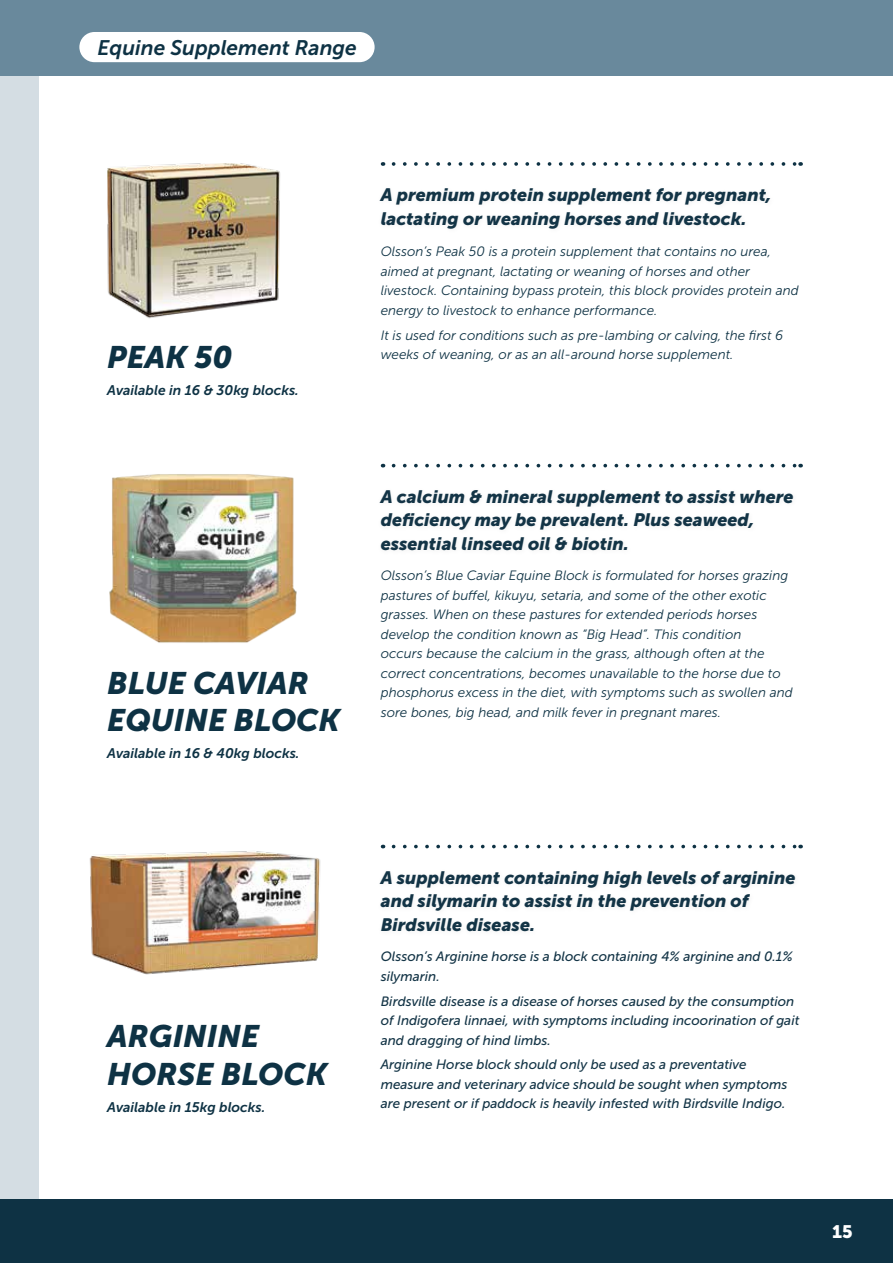
<style>
.page{position:relative;width:893px;height:1263px;background:#fff}
.page>*{position:absolute;margin:0;border:0;box-sizing:border-box;transform-origin:0 0}
.t1{font:italic 30.9px/37.5px "Museo Sans 900";color:#0e3244}
.t2{font:italic 21px "Museo Sans 700";color:#0e3244}
.t3{font:18px "Museo Sans 900";color:#fff}
.t4{font:italic 17.85px/23.7px "Museo Sans 900";color:#133446}
.t5{font:italic 13.95px "Museo Sans 700";color:#0e3244}
.t6{font:italic 13.5px/19.5px "Museo Sans 300";color:#0e3244}
.t7{font:italic 13.5px/19.5px "Museo Sans 500";color:#133446}
</style>
<div class="page">
<div style="left:0;top:0;width:38px;height:1211px;background:#d4dde3"></div>
<div style="left:0;top:0;width:893px;height:76px;background:#69899c"></div>
<div style="left:79px;top:32px;width:296px;height:30px;background:#fff;border-radius:15px"></div>
<svg style="left:394px;top:162px;width:407px;height:4px"></svg>
<img style="left:107px;top:164px;width:173px;height:155px">
<svg style="left:394px;top:464px;width:407px;height:3px"></svg>
<img style="left:109px;top:464px;width:284px;height:179px">
<svg style="left:394px;top:845px;width:407px;height:3px"></svg>
<img style="left:89px;top:845px;width:298px;height:130px">
<div style="left:0;top:1199px;width:893px;height:64px;background:#0e3244"></div>
<h2 class="t2" style="left:98px;top:36px;width:261px">Equine Supplement Range</h2>
<h1 class="t1" style="left:107px;top:338px;width:127px">PEAK 50</h1>
<p class="t5" style="left:107px;top:382px;width:193px">Available in 16 &amp; 30kg blocks.</p>
<h1 class="t1" style="left:107px;top:664px;width:234px">BLUE CAVIAR<br>EQUINE BLOCK</h1>
<p class="t5" style="left:107px;top:746px;width:194px">Available in 16 &amp; 40kg blocks.</p>
<h3 class="t4" style="left:381px;top:183px;width:392px">A premium protein supplement for pregnant, lactating or weaning horses and livestock.</h3>
<p class="t6" style="left:381px;top:242px;width:419px">Olsson’s Peak 50 is a protein supplement that contains no urea, aimed at pregnant, lactating or weaning of horses and other livestock. Containing bypass protein, this block provides protein and energy to livestock to enhance performance.</p>
<p class="t6" style="left:381px;top:325px;width:404px">It is used for conditions such as pre-lambing or calving, the first 6 weeks of weaning, or as an all-around horse supplement.</p>
<h3 class="t4" style="left:381px;top:484px;width:414px">A calcium &amp; mineral supplement to assist where deficiency may be prevalent. Plus seaweed, essential linseed oil &amp; biotin.</h3>
<p class="t6" style="left:381px;top:566px;width:413px">Olsson’s Blue Caviar Equine Block is formulated for horses grazing pastures of buffel, kikuyu, setaria, and some of the other exotic grasses. When on these pastures for extended periods horses develop the condition known as “Big Head”. This condition<br>occurs because the calcium in the grass, although often at the correct concentrations, becomes unavailable to the horse due to phosphorus excess in the diet, with symptoms such as swollen and sore bones, big head, and milk fever in pregnant mares.</p>
<h1 class="t1" style="left:107px;top:1017px;width:222px">ARGININE<br>HORSE BLOCK</h1>
<p class="t5" style="left:107px;top:1099px;width:160px">Available in 15kg blocks.</p>
<h3 class="t4" style="left:381px;top:865px;width:416px">A supplement containing high levels of arginine and silymarin to assist in the prevention of<br>Birdsville disease.</h3>
<p class="t7" style="left:381px;top:947px;width:414px">Olsson’s Arginine horse is a block containing 4% arginine and 0.1% silymarin.</p>
<p class="t7" style="left:381px;top:991px;width:420px">Birdsville disease is a disease of horses caused by the consumption of Indigofera linnaei, with symptoms including incoorination of gait and dragging of hind limbs.</p>
<p class="t7" style="left:381px;top:1055px;width:408px">Arginine Horse block should only be used as a preventative measure and veterinary advice should be sought when symptoms are present or if paddock is heavily infested with Birdsville Indigo.</p>
<h3 class="t3" style="left:832px;top:1221px;width:22px">15</h3>
</div>
